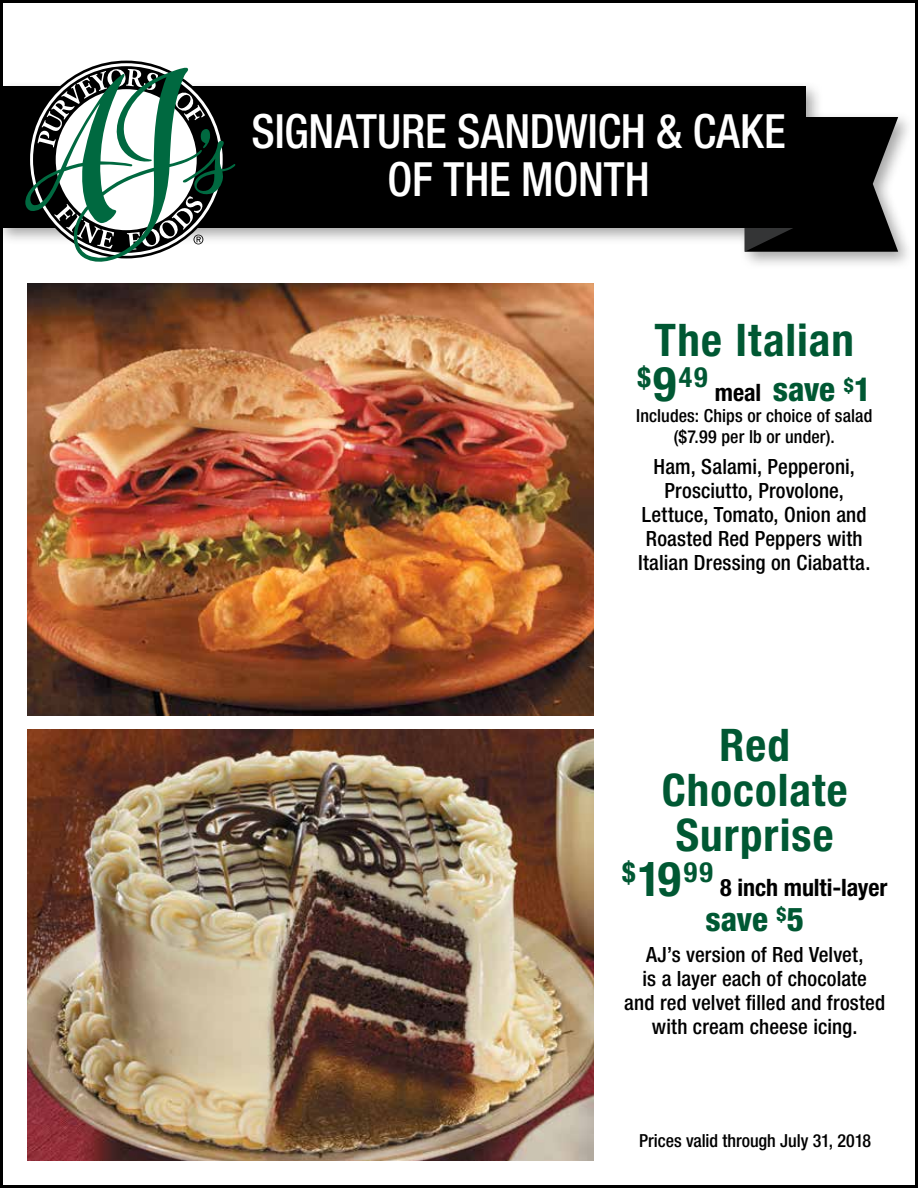
<style>
.page{position:relative;width:918px;height:1188px;background:#fff}
.page>*{position:absolute;margin:0;border:0;box-sizing:border-box;transform-origin:0 0}
.t1{font:500 condensed 47.25px/48px "Helvetica Neue LT Std";color:#fff;text-align:center;scale:.95 1}
.t2{font:700 condensed 45px/45px "Helvetica Neue LT Std";letter-spacing:.025em;color:#005833;text-align:center}
.t3{font:800 condensed 33px "Helvetica Neue LT Std";letter-spacing:-.015em;color:#005833}
.t4{font:700 condensed 28.05px "Helvetica Neue LT Std";color:#005833}
.t5{font:700 condensed 24px "Helvetica Neue LT Std";letter-spacing:-.005em;color:#000}
.t6{font:500 condensed 21px/24px "Helvetica Neue LT Std";letter-spacing:.005em;color:#000;text-align:center}
.t7{font:500 condensed 18px/21px "Helvetica Neue LT Std";letter-spacing:.005em;color:#000;text-align:center}
.s1{font-size:48px}
.s2{font-weight:700;font-size:24px;color:#000}
</style>
<div class="page">
<div style="left:0;top:80px;width:915px;height:190px;background:#000;opacity:.35"></div>
<svg style="left:745px;top:117px;width:153px;height:135px;background:#1c1c1c"></svg>
<div style="left:0;top:86px;width:806px;height:142px;background:#000"></div>
<img style="left:27px;top:729px;width:567px;height:432px">
<img style="left:27px;top:284px;width:567px;height:432px">
<svg style="left:25px;top:67px;width:210px;height:195px"></svg>
<h1 class="t1" style="left:252px;top:107px;width:564px">SIGNATURE SANDWICH &amp; CAKE<br>OF THE MONTH</h1>
<h2 class="t2" style="left:655px;top:317px;width:201px">The Italian</h2>
<h3 class="t4" style="left:637px;top:360px;width:72px">$<span class="s1">9</span>49</h3>
<h3 class="t3" style="left:715px;top:369px;width:158px"><span class="s2">meal</span> save <sup>$</sup>1</h3>
<p class="t7" style="left:636px;top:405px;width:238px">Includes: Chips or choice of salad ($7.99 per lb or under).</p>
<p class="t6" style="left:638px;top:454px;width:234px">Ham, Salami, Pepperoni,<br>Prosciutto, Provolone,<br>Lettuce, Tomato, Onion and<br>Roasted Red Peppers with<br>Italian Dressing on Ciabatta.</p>
<h2 class="t2" style="left:662px;top:722px;width:187px">Red<br>Chocolate<br>Surprise</h2>
<h3 class="t4" style="left:622px;top:855px;width:92px">$<span class="s1">19</span>99</h3>
<p class="t5" style="left:720px;top:873px;width:169px">8 inch multi-layer</p>
<h3 class="t3" style="left:706px;top:899px;width:100px">save <sup>$</sup>5</h3>
<p class="t6" style="left:624px;top:942px;width:262px">AJ’s version of Red Velvet,<br>is a layer each of chocolate<br>and red velvet filled and frosted with cream cheese icing.</p>
<p class="t7" style="left:639px;top:1130px;width:234px">Prices valid through July 31, 2018</p>
</div>
